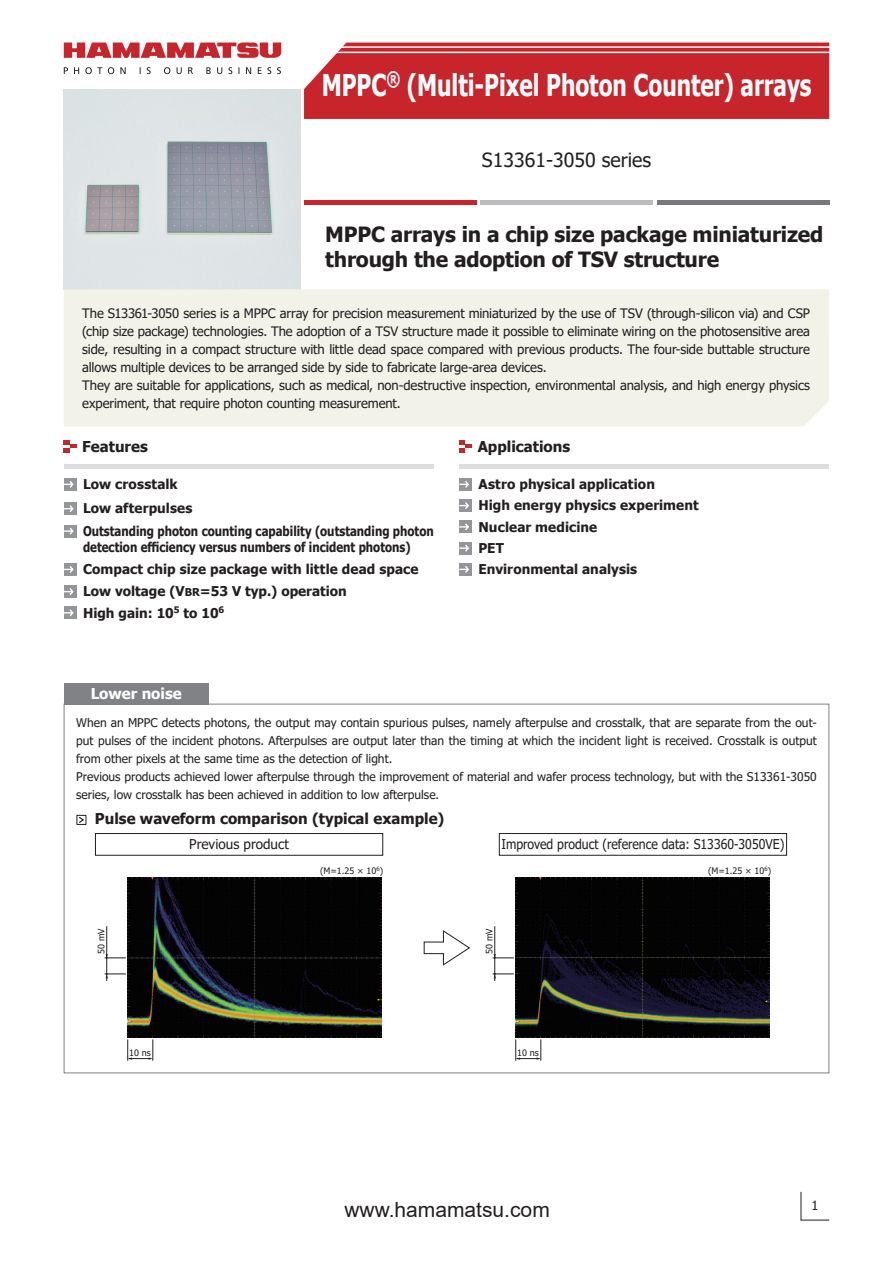
<style>
.page{position:relative;width:893px;height:1263px;background:#fff}
.page>*{position:absolute;margin:0;border:0;box-sizing:border-box;transform-origin:0 0}
.t1{font:700 30px "Tahoma";color:#fff;scale:.75 1}
.t2{font:700 21px/25.5px "Tahoma";letter-spacing:-.01em;color:#231f20}
.t3{font:21px "Arial";color:#231f20}
.t4{font:19.5px "Tahoma";color:#231f20}
.t5{font:700 15px "Tahoma";color:#231f20}
.t6{font:700 15px "Tahoma";color:#fff}
.t7{font:700 13.5px/21.3px "Tahoma";color:#231f20}
.t8{font:700 13.5px/16.5px "Tahoma";color:#231f20;scale:.85 1}
.t9{font:13.5px "Tahoma";color:#231f20;scale:.91 1}
.t10{font:13.5px "Tahoma";color:#231f20}
.t11{font:13.05px/18px "Tahoma";letter-spacing:-.01em;color:#231f20}
.t12{font:12.75px "Tahoma";color:#231f20}
.t13{font:12px/18px "Tahoma";color:#231f20}
.t14{font:9px "Tahoma";color:#231f20}
.s1{font-size:10.8px}
</style>
<div class="page">
<svg style="left:64px;top:43px;width:217px;height:15px"></svg>
<svg style="left:64px;top:67px;width:217px;height:7px"></svg>
<svg style="left:800px;top:1191px;width:30px;height:30px"></svg>
<div style="left:304px;top:200px;width:172px;height:5px;background:#c8242b"></div>
<div style="left:480px;top:200px;width:173px;height:5px;background:#bcbdc0"></div>
<div style="left:657px;top:200px;width:172px;height:5px;background:#76787b"></div>
<div style="left:304px;top:43px;width:525px;height:76px;background:#c8242b"></div>
<hr style="left:306px;top:46px;width:527px;height:2px;background:#fff">
<hr style="left:306px;top:52px;width:527px;height:1px;background:#fff">
<img style="left:64px;top:89px;width:236px;height:200px">
<div style="left:64px;top:289px;width:765px;height:137px;background:#f2f2e9"></div>
<div style="left:64px;top:525px;width:13px;height:12px;background:#939598"></div>
<svg style="left:64px;top:527px;width:10px;height:8px"></svg>
<div style="left:64px;top:478px;width:13px;height:13px;background:#939598"></div>
<svg style="left:64px;top:481px;width:10px;height:7px"></svg>
<div style="left:64px;top:502px;width:13px;height:13px;background:#939598"></div>
<svg style="left:64px;top:505px;width:10px;height:7px"></svg>
<div style="left:64px;top:585px;width:13px;height:13px;background:#939598"></div>
<svg style="left:64px;top:588px;width:10px;height:7px"></svg>
<div style="left:64px;top:606px;width:13px;height:13px;background:#939598"></div>
<svg style="left:64px;top:609px;width:10px;height:8px"></svg>
<div style="left:64px;top:563px;width:13px;height:13px;background:#939598"></div>
<svg style="left:64px;top:566px;width:10px;height:7px"></svg>
<svg style="left:64px;top:440px;width:13px;height:13px"></svg>
<div style="left:64px;top:464px;width:370px;height:5px;background:#dcdddf"></div>
<div style="left:459px;top:478px;width:13px;height:13px;background:#939598"></div>
<svg style="left:459px;top:481px;width:10px;height:7px"></svg>
<div style="left:459px;top:520px;width:13px;height:13px;background:#939598"></div>
<svg style="left:459px;top:523px;width:10px;height:7px"></svg>
<div style="left:459px;top:499px;width:13px;height:13px;background:#939598"></div>
<svg style="left:459px;top:502px;width:10px;height:7px"></svg>
<div style="left:459px;top:542px;width:13px;height:12px;background:#939598"></div>
<svg style="left:459px;top:545px;width:10px;height:7px"></svg>
<div style="left:459px;top:563px;width:13px;height:13px;background:#939598"></div>
<svg style="left:459px;top:566px;width:10px;height:7px"></svg>
<svg style="left:459px;top:440px;width:13px;height:13px"></svg>
<div style="left:459px;top:464px;width:370px;height:5px;background:#dcdddf"></div>
<svg style="left:423px;top:930px;width:47px;height:36px"></svg>
<div style="left:77px;top:815px;width:9px;height:10px;border:1px solid #231f20"></div>
<svg style="left:78px;top:816px;width:8px;height:8px"></svg>
<div style="left:64px;top:683px;width:145px;height:21px;background:#808285"></div>
<img style="left:128px;top:878px;width:254px;height:159px">
<svg style="left:127px;top:1039px;width:27px;height:22px"></svg>
<hr style="left:106px;top:926px;width:1px;height:55px;background:#231f20">
<svg style="left:105px;top:954px;width:21px;height:5px"></svg>
<svg style="left:105px;top:974px;width:21px;height:4px"></svg>
<div style="left:95px;top:833px;width:288px;height:22px;border:1px solid #231f20"></div>
<div style="left:499px;top:833px;width:288px;height:22px;border:1px solid #231f20"></div>
<img style="left:516px;top:878px;width:254px;height:159px">
<svg style="left:515px;top:1039px;width:27px;height:22px"></svg>
<hr style="left:494px;top:926px;width:1px;height:55px;background:#231f20">
<svg style="left:493px;top:954px;width:21px;height:5px"></svg>
<svg style="left:493px;top:974px;width:21px;height:4px"></svg>
<h1 class="t1" style="left:322px;top:64px;width:655px">MPPC<sup>®</sup> (Multi-Pixel Photon Counter) arrays</h1>
<h3 class="t4" style="left:482px;top:146px;width:171px">S13361-3050 series</h3>
<h2 class="t2" style="left:325px;top:222px;width:500px">MPPC arrays in a chip size package miniaturized through the adoption of TSV structure</h2>
<p class="t11" style="left:82px;top:305px;width:729px">The S13361-3050 series is a MPPC array for precision measurement miniaturized by the use of TSV (through-silicon via) and CSP (chip size package) technologies. The adoption of a TSV structure made it possible to eliminate wiring on the photosensitive area side, resulting in a compact structure with little dead space compared with previous products. The four-side buttable structure allows multiple devices to be arranged side by side to fabricate large-area devices.<br>They are suitable for applications, such as medical, non-destructive inspection, environmental analysis, and high energy physics experiment, that require photon counting measurement.</p>
<p class="t5" style="left:82px;top:436px;width:67px">Features</p>
<p class="t7" style="left:83px;top:473px;width:111px;line-height:24.3px">Low crosstalk<br>Low afterpulses</p>
<p class="t8" style="left:83px;top:523px;width:414px">Outstanding photon counting capability (outstanding photon detection efficiency versus numbers of incident photons)</p>
<p class="t7" style="left:83px;top:559px;width:337px">Compact chip size package with little dead space</p>
<p class="t7" style="left:83px;top:581px;width:265px">Low voltage (V<span class="s1">BR</span>=53 V typ.) operation<br>High gain: 10<sup>5</sup> to 10<sup>6</sup></p>
<p class="t5" style="left:478px;top:436px;width:94px">Applications</p>
<p class="t7" style="left:478px;top:474px;width:178px">Astro physical application</p>
<p class="t7" style="left:478px;top:517px;width:120px">Nuclear medicine</p>
<p class="t7" style="left:478px;top:495px;width:222px">High energy physics experiment</p>
<p class="t7" style="left:478px;top:538px;width:160px">PET<br>Environmental analysis</p>
<p class="t6" style="left:91px;top:683px;width:93px">Lower noise</p>
<p class="t13" style="left:76px;top:714px;width:742px">When an MPPC detects photons, the output may contain spurious pulses, namely afterpulse and crosstalk, that are separate from the out&shy;put pulses of the incident photons. Afterpulses are output later than the timing at which the incident light is received. Crosstalk is output from other pixels at the same time as the detection of light.<br>Previous products achieved lower afterpulse through the improvement of material and wafer process technology, but with the S13361-3050 series, low crosstalk has been achieved in addition to low afterpulse.</p>
<p class="t5" style="left:95px;top:808px;width:351px">Pulse waveform comparison (typical example)</p>
<p class="t14" style="left:95px;top:954px;width:27px;rotate:-90deg">50 mV</p>
<p class="t14" style="left:129px;top:1047px;width:23px">10 ns</p>
<p class="t10" style="left:189px;top:835px;width:101px">Previous product</p>
<p class="t9" style="left:501px;top:835px;width:312px">Improved product (reference data: S13360-3050VE)</p>
<p class="t14" style="left:708px;top:864px;width:65px">(M=1.25 × 10<sup>6</sup>)</p>
<p class="t14" style="left:320px;top:864px;width:65px">(M=1.25 × 10<sup>6</sup>)</p>
<p class="t14" style="left:483px;top:954px;width:27px;rotate:-90deg">50 mV</p>
<p class="t14" style="left:517px;top:1047px;width:23px">10 ns</p>
<h2 class="t3" style="left:344px;top:1195px;width:207px">www.hamamatsu.com</h2>
<p class="t12" style="left:811px;top:1196px;width:8px">1</p>
</div>
